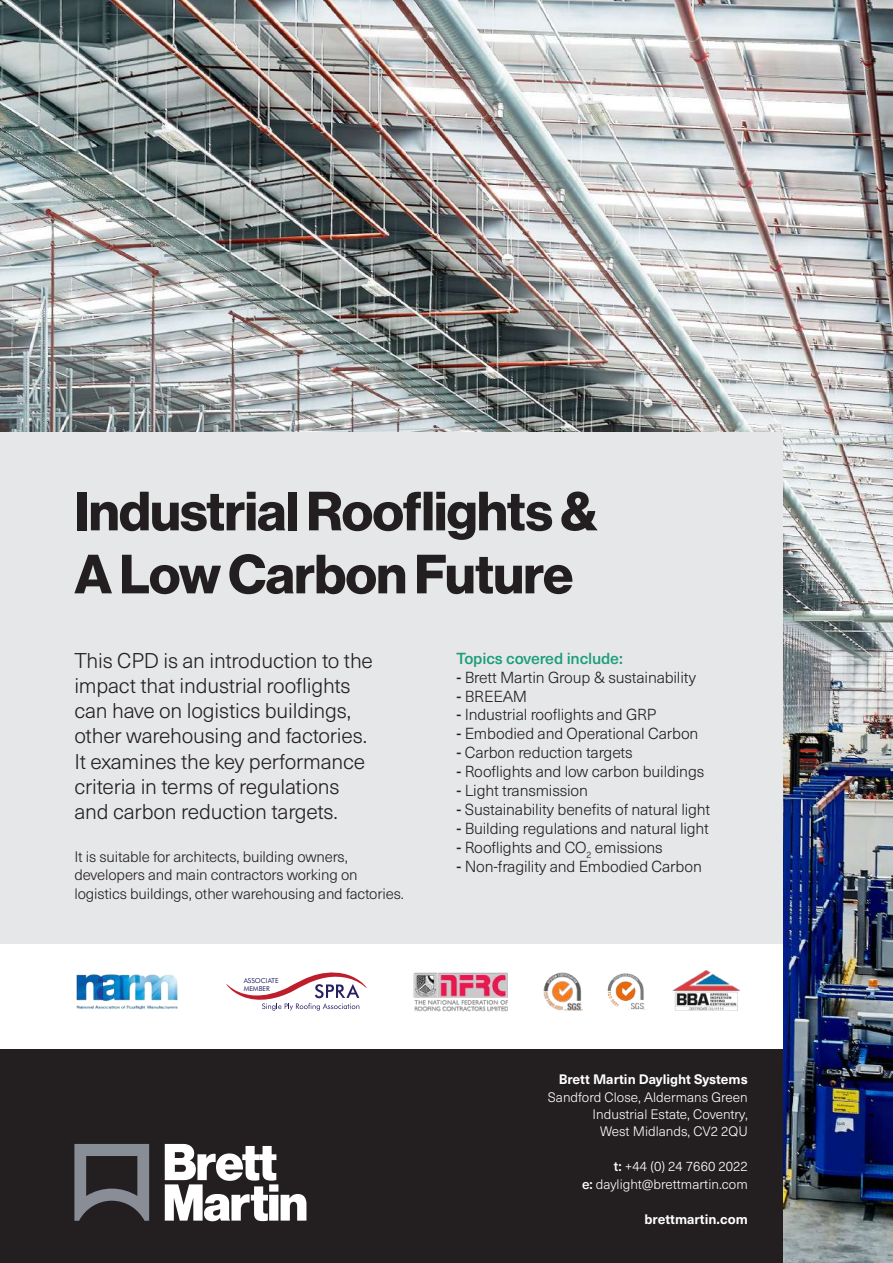
<style>
.page{position:relative;width:893px;height:1263px;background:#fff}
.page>*{position:absolute;margin:0;border:0;box-sizing:border-box;transform-origin:0 0}
.t1{font:54px/63px "N Haas Grotesk DS Pro 75 Bd";letter-spacing:-.01em;color:#231f20}
.t2{font:300 21px/25.2px "Neue Haas Unica W1 G";letter-spacing:-.01em;color:#231f20}
.t3{font:300 15.75px "Neue Haas Unica W1 G";letter-spacing:-.01em;color:#231f20}
.t4{font:500 15.75px "Neue Haas Unica W1 G";letter-spacing:-.01em;color:#1b9d7a}
.t5{font:300 15px/18.5px "Neue Haas Unica W1 G";letter-spacing:-.01em;color:#231f20}
.t6{font:300 13.5px/17.4px "Neue Haas Unica W1 G";color:#fff;text-align:right}
.t7{font:700 13.5px "Neue Haas Unica W1 G";color:#fff}
.t8{font:6.9px/8.2px "Futura BT";color:#252161}
.s1{font-weight:500}
</style>
<div class="page">
<img style="left:0;top:0;width:893px;height:1263px">
<div style="left:0;top:432px;width:782px;height:512px;background:#e6e7e9"></div>
<div style="left:0;top:944px;width:782px;height:105px;background:#fff"></div>
<div style="left:0;top:1049px;width:782px;height:214px;background:#231f20"></div>
<svg style="left:165px;top:1144px;width:141px;height:77px"></svg>
<svg style="left:74px;top:1144px;width:75px;height:77px"></svg>
<img style="left:76px;top:974px;width:102px;height:36px">
<img style="left:414px;top:972px;width:93px;height:39px">
<svg style="left:226px;top:972px;width:141px;height:38px"></svg>
<img style="left:543px;top:972px;width:40px;height:38px">
<img style="left:607px;top:973px;width:38px;height:37px">
<img style="left:672px;top:971px;width:67px;height:39px">
<h1 class="t1" style="left:74px;top:481px;width:525px">Industrial Rooflights &amp;<br>A Low Carbon Future</h1>
<h2 class="t2" style="left:74px;top:647px;width:300px">This CPD is an introduction to the impact that industrial rooflights can have on logistics buildings, other warehousing and factories.<br>It examines the key performance criteria in terms of regulations and carbon reduction targets.</h2>
<p class="t5" style="left:74px;top:846px;width:331px">It is suitable for architects, building owners, developers and main contractors working on logistics buildings, other warehousing and factories.</p>
<p class="t8" style="left:244px;top:976px;width:36px">ASSOCIATE<br>MEMBER</p>
<p class="t4" style="left:457px;top:646px;width:168px">Topics covered include:</p>
<p class="t3" style="left:457px;top:666px;width:241px"><span class="s1">-</span> Brett Martin Group &amp; sustainability</p>
<p class="t3" style="left:457px;top:684px;width:72px"><span class="s1">-</span> BREEAM</p>
<p class="t3" style="left:457px;top:703px;width:201px"><span class="s1">-</span> Industrial rooflights and GRP</p>
<p class="t3" style="left:457px;top:722px;width:243px"><span class="s1">-</span> Embodied and Operational Carbon</p>
<p class="t3" style="left:457px;top:741px;width:178px"><span class="s1">-</span> Carbon reduction targets</p>
<p class="t3" style="left:457px;top:760px;width:249px"><span class="s1">-</span> Rooflights and low carbon buildings</p>
<p class="t3" style="left:457px;top:779px;width:133px"><span class="s1">-</span> Light transmission</p>
<p class="t3" style="left:457px;top:798px;width:255px"><span class="s1">-</span> Sustainability benefits of natural light</p>
<p class="t3" style="left:457px;top:817px;width:254px"><span class="s1">-</span> Building regulations and natural light</p>
<p class="t3" style="left:457px;top:836px;width:208px"><span class="s1">-</span> Rooflights and CO<sub>2</sub> emissions</p>
<p class="t3" style="left:457px;top:855px;width:247px"><span class="s1">-</span> Non-fragility and Embodied Carbon</p>
<p class="t7" style="left:559px;top:1069px;width:191px">Brett Martin Daylight Systems</p>
<p class="t6" style="left:548px;top:1087px;width:201px">Sandford Close, Aldermans Green<br>Industrial Estate, Coventry,<br>West Midlands, CV2 2QU</p>
<p class="t6" style="left:582px;top:1157px;width:167px"><span class="s1">t:</span> +44 (0) 24 7660 2022<br><span class="s1">e:</span> daylight@brettmartin.com</p>
<p class="t7" style="left:644px;top:1208px;width:105px">brettmartin.com</p>
</div>
